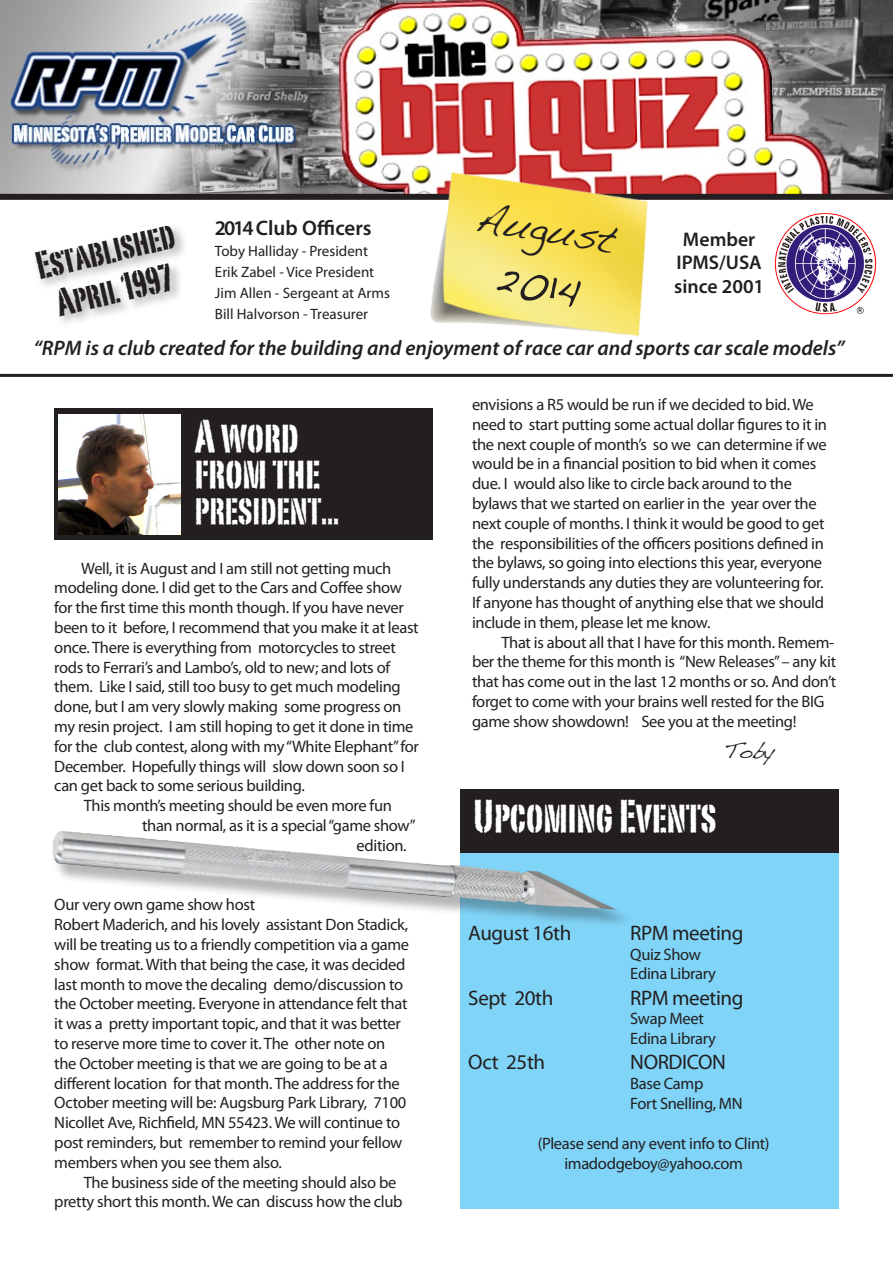
<style>
.page{position:relative;width:893px;height:1263px;background:#fff}
.page>*{position:absolute;margin:0;border:0;box-sizing:border-box;transform-origin:0 0}
.t1{font:45px "Portago ITCTT";color:#fff}
.t2{font:45px "Handwriting Dakota";color:#231f20}
.t3{font:39px "Handwriting Dakota";color:#231f20}
.t4{font:37.5px "Portago ITCTT";color:#231f20}
.t5{font:36px "Portago ITCTT";color:#fff}
.t6{font:italic 600 21px "Myriad Pro";color:#231f20}
.t7{font:21px "Myriad Pro";letter-spacing:-.02em;color:#231f20}
.t8{font:600 21px "Myriad Pro";color:#231f20}
.t9{font:21px "Handwriting Dakota";color:#231f20}
.t10{font:600 19.8px/23.7px "Myriad Pro";color:#231f20;text-align:center}
.t11{font:16.5px/19.8px "Myriad Pro";letter-spacing:-.02em;color:#231f20}
.t12{font:15px "Myriad Pro";color:#231f20}
</style>
<div class="page">
<div style="left:460px;top:848px;width:378px;height:361px;background:#80d4f7"></div>
<div style="left:460px;top:789px;width:378px;height:63px;background:#231f20"></div>
<hr style="left:0;top:374px;width:893px;height:3px;background:#231f20">
<img style="left:0;top:0;width:893px;height:193px">
<div style="left:54px;top:409px;width:378px;height:131px;background:#231f20"></div>
<div style="left:0;top:194px;width:893px;height:6px;background:#231f20"></div>
<img style="left:408px;top:150px;width:272px;height:186px">
<img style="left:58px;top:414px;width:123px;height:121px">
<img style="left:774px;top:213px;width:103px;height:102px">
<div style="left:31px;top:222px;width:158px;height:107px;background:#231f20;opacity:.4"></div>
<div style="left:52px;top:832px;width:582px;height:97px;background:#231f20;opacity:.33"></div>
<img style="left:53px;top:831px;width:419px;height:36px">
<p class="t4" style="left:31px;top:243px;width:143px;rotate:-13deg">Established</p>
<p class="t4" style="left:52px;top:280px;width:120px;rotate:-13deg">April 1997</p>
<p class="t8" style="left:215px;top:215px;width:158px">2014 Club Officers</p>
<p class="t12" style="left:215px;top:242px;width:155px">Toby Halliday - President</p>
<p class="t12" style="left:215px;top:263px;width:161px">Erik Zabel - Vice President</p>
<p class="t12" style="left:215px;top:284px;width:176px">Jim Allen - Sergeant at Arms</p>
<p class="t12" style="left:215px;top:305px;width:155px">Bill Halvorson - Treasurer</p>
<p class="t3" style="left:480px;top:195px;width:143px;rotate:9deg">August</p>
<p class="t2" style="left:500px;top:247px;width:87px;rotate:9deg">2014</p>
<p class="t10" style="left:676px;top:227px;width:87px">Member<br>IPMS/USA</p>
<p class="t10" style="left:674px;top:274px;width:92px">since 2001</p>
<p class="t6" style="left:33px;top:335px;width:813px">“RPM is a club created for the building and enjoyment of race car and sports car scale models”</p>
<p class="t1" style="left:195px;top:408px;width:105px">A word</p>
<p class="t1" style="left:195px;top:444px;width:127px">from the</p>
<p class="t5" style="left:195px;top:489px;width:146px">PRESIDENT...</p>
<p class="t11" style="left:54px;top:558px;width:366px;text-indent:27px">Well, it is August and I am still not getting much modeling done. I did get to the Cars and Coffee show for the first time this month though. If you have never been to it before, I recommend that you make it at least once. There is everything from motorcycles to street rods to Ferrari’s and Lambo’s, old to new; and lots of them. Like I said, still too busy to get much modeling done, but I am very slowly making some progress on my resin project. I am still hoping to get it done in time for the club contest, along with my “White Elephant” for December. Hopefully things will slow down soon so I can get back to some serious building.</p>
<p class="t11" style="left:84px;top:795px;width:310px">This month’s meeting should be even more fun</p>
<p class="t11" style="left:142px;top:815px;width:275px">than normal, as it is a special “game show”</p>
<p class="t11" style="left:357px;top:835px;width:52px">edition.</p>
<p class="t11" style="left:54px;top:894px;width:356px">Our very own game show host<br>Robert Maderich, and his lovely assistant Don Stadick, will be treating us to a friendly competition via a game show format. With that being the case, it was decided last month to move the decaling demo/discussion to the October meeting. Everyone in attendance felt that it was a pretty important topic, and that it was better to reserve more time to cover it. The other note on the October meeting is that we are going to be at a different location for that month. The address for the October meeting will be: Augsburg Park Library, 7100<br>Nicollet Ave, Richfield, MN 55423. We will continue to post reminders, but remember to remind your fellow members when you see them also.</p>
<p class="t11" style="left:54px;top:1172px;width:350px;text-indent:29px">The business side of the meeting should also be pretty short this month. We can discuss how the club</p>
<p class="t11" style="left:472px;top:394px;width:357px">envisions a R5 would be run if we decided to bid. We need to start putting some actual dollar figures to it in the next couple of month’s so we can determine if we would be in a financial position to bid when it comes due. I would also like to circle back around to the bylaws that we started on earlier in the year over the next couple of months. I think it would be good to get the responsibilities of the officers positions defined in the bylaws, so going into elections this year, everyone fully understands any duties they are volunteering for.<br>If anyone has thought of anything else that we should include in them, please let me know.</p>
<p class="t11" style="left:472px;top:632px;width:366px;text-indent:29px">That is about all that I have for this month. Remem&shy;ber the theme for this month is “New Releases” – any kit that has come out in the last 12 months or so. And don’t forget to come with your brains well rested for the BIG game show showdown! See you at the meeting!</p>
<p class="t9" style="left:724px;top:738px;width:51px">Toby</p>
<p class="t1" style="left:474px;top:787px;width:244px">Upcoming Events</p>
<p class="t7" style="left:468px;top:920px;width:105px">August 16th</p>
<p class="t7" style="left:630px;top:920px;width:115px">RPM meeting</p>
<p class="t11" style="left:630px;top:944px;width:72px">Quiz Show</p>
<p class="t11" style="left:630px;top:964px;width:87px">Edina Library</p>
<p class="t7" style="left:468px;top:985px;width:87px">Sept 20th</p>
<p class="t7" style="left:630px;top:985px;width:115px">RPM meeting</p>
<p class="t11" style="left:630px;top:1009px;width:75px">Swap Meet</p>
<p class="t11" style="left:630px;top:1028px;width:87px">Edina Library</p>
<p class="t7" style="left:468px;top:1049px;width:78px">Oct 25th</p>
<p class="t7" style="left:630px;top:1049px;width:97px">NORDICON</p>
<p class="t11" style="left:630px;top:1073px;width:75px">Base Camp</p>
<p class="t11" style="left:630px;top:1093px;width:114px">Fort Snelling, MN</p>
<p class="t11" style="left:538px;top:1133px;width:233px">(Please send any event info to Clint)</p>
<p class="t11" style="left:564px;top:1153px;width:180px">imadodgeboy@yahoo.com</p>
</div>
